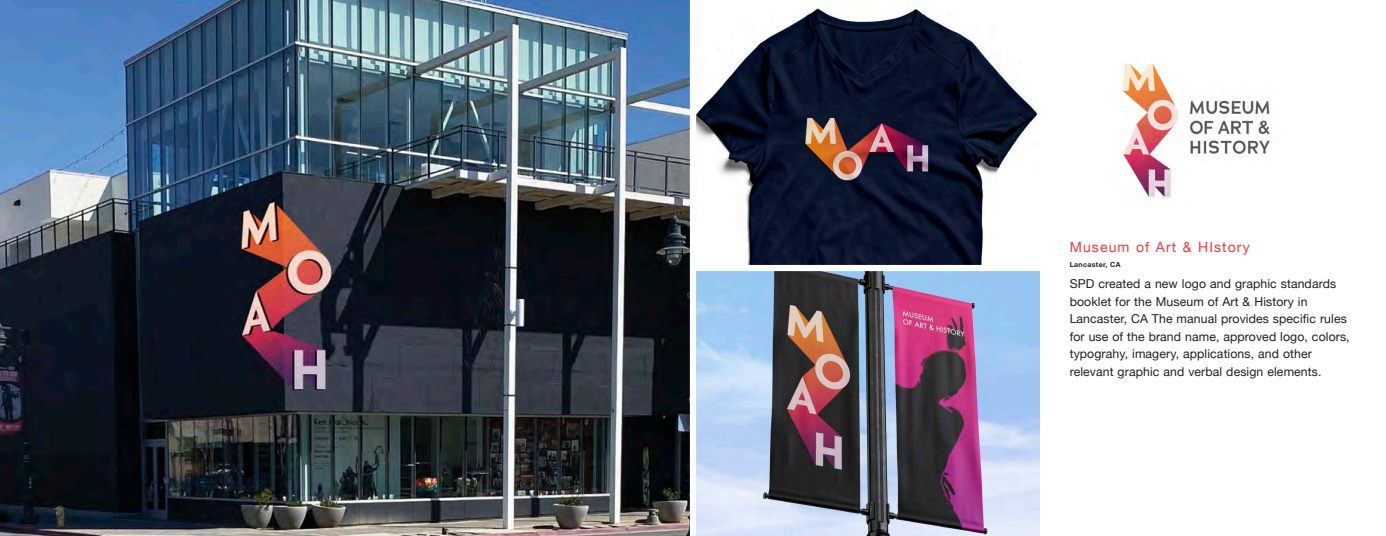
<style>
.page{position:relative;width:1386px;height:536px;background:#fff}
.page>*{position:absolute;margin:0;border:0;box-sizing:border-box;transform-origin:0 0}
.LOCATION__black_bold{font:14px "Helvetica Neue";letter-spacing:.08em;color:#ee3a41}
.BODY_COPY{font:12.25px/17.5px "Helvetica Neue";letter-spacing:.01em;color:#231f20}
.LOCATION__black_bold-2{font:700 7px "Helvetica Neue";letter-spacing:.05em;color:#231f20}
</style>
<div class="page">
<img style="left:0;top:0;width:690px;height:536px">
<img style="left:696px;top:271px;width:344px;height:265px">
<img style="left:696px;top:8px;width:342px;height:257px">
<img style="left:1120px;top:63px;width:150px;height:136px">
<p class="LOCATION__black_bold" style="left:1070px;top:237px;width:181px">Museum of Art &amp; HIstory</p>
<p class="LOCATION__black_bold-2" style="left:1070px;top:259px;width:52px">Lancaster, CA</p>
<p class="BODY_COPY" style="left:1070px;top:276px;width:281px">SPD created a new logo and graphic standards booklet for the Museum of Art &amp; History in Lancaster, CA The manual provides specific rules for use of the brand name, approved logo, colors, typograhy, imagery, applications, and other relevant graphic and verbal design elements.</p>
</div>
